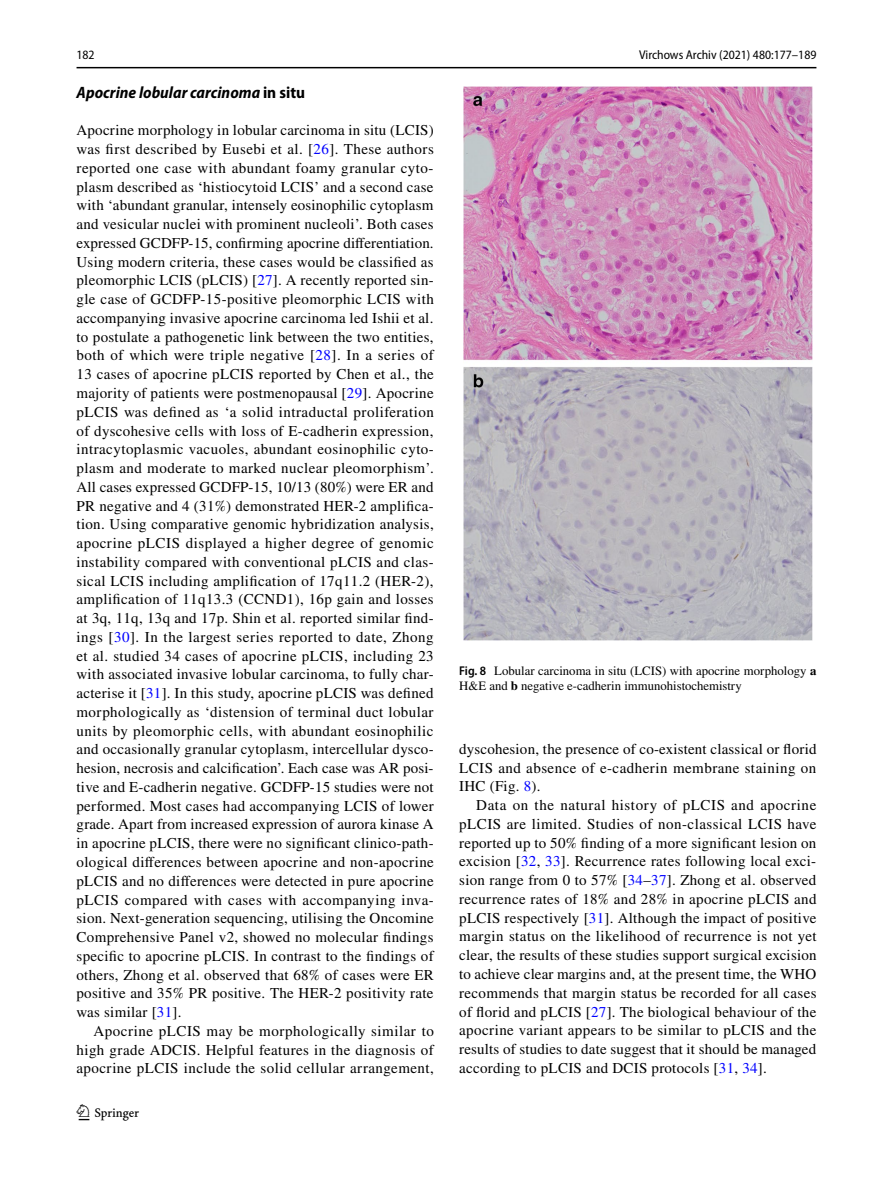
<style>
.page{position:relative;width:893px;height:1187px;background:#fff}
.page>*{position:absolute;margin:0;border:0;box-sizing:border-box;transform-origin:0 0}
.t1{font:22.5px "Springnew Regular 2";color:#000}
.t2{font:italic 700 semi-condensed 16.5px "Myriad Pro";color:#000}
.t3{font:15px/18.8px "STIX";letter-spacing:.02em;color:#000;text-align:justify}
.t4{font:12.75px/15px "STIX";color:#000}
.t5{font:semi-condensed 12.75px "Myriad Pro";color:#000}
.s1{font-style:normal}
.s2{color:#00f}
.s3{font-family:"Myriad Pro";font-weight:600;font-stretch:semi-condensed}
.s4{font-weight:700}
</style>
<div class="page">
<hr style="left:77px;top:67px;width:739px;height:1px;background:#000">
<div style="left:459px;top:87px;width:357px;height:553px;background:linear-gradient(to bottom,#fff,#fff)"></div>
<img style="left:463px;top:87px;width:349px;height:553px">
<p class="t5" style="left:77px;top:48px;width:20px">182</p>
<p class="t5" style="left:639px;top:48px;width:179px">Virchows Archiv (2021) 480:177–189</p>
<p class="t2" style="left:77px;top:82px;width:230px">Apocrine lobular carcinoma <span class="s1">in situ</span></p>
<p class="t3" style="left:77px;top:122px;width:359px">Apocrine morphology in lobular carcinoma in situ (LCIS) was first described by Eusebi et al. [<span class="s2">26</span>]. These authors reported one case with abundant foamy granular cyto&shy;plasm described as ‘histiocytoid LCIS’ and a second case with ‘abundant granular, intensely eosinophilic cytoplasm and vesicular nuclei with prominent nucleoli’. Both cases expressed GCDFP-15, confirming apocrine differentiation.<br>Using modern criteria, these cases would be classified as pleomorphic LCIS (pLCIS) [<span class="s2">27</span>]. A recently reported sin&shy;gle case of GCDFP-15-positive pleomorphic LCIS with accompanying invasive apocrine carcinoma led Ishii et al. to postulate a pathogenetic link between the two entities, both of which were triple negative [<span class="s2">28</span>]. In a series of 13 cases of apocrine pLCIS reported by Chen et al., the majority of patients were postmenopausal [<span class="s2">29</span>]. Apocrine pLCIS was defined as ‘a solid intraductal proliferation of dyscohesive cells with loss of E-cadherin expression, intracytoplasmic vacuoles, abundant eosinophilic cyto&shy;plasm and moderate to marked nuclear pleomorphism’.<br>All cases expressed GCDFP-15, 10/13 (80%) were ER and PR negative and 4 (31%) demonstrated HER-2 amplifica&shy;tion. Using comparative genomic hybridization analysis, apocrine pLCIS displayed a higher degree of genomic instability compared with conventional pLCIS and clas&shy;sical LCIS including amplification of 17q11.2 (HER-2), amplification of 11q13.3 (CCND1), 16p gain and losses at 3q, 11q, 13q and 17p. Shin et al. reported similar find&shy;ings [<span class="s2">30</span>]. In the largest series reported to date, Zhong et al. studied 34 cases of apocrine pLCIS, including 23 with associated invasive lobular carcinoma, to fully char&shy;acterise it [<span class="s2">31</span>]. In this study, apocrine pLCIS was defined morphologically as ‘distension of terminal duct lobular units by pleomorphic cells, with abundant eosinophilic and occasionally granular cytoplasm, intercellular dysco&shy;hesion, necrosis and calcification’. Each case was AR posi&shy;tive and E-cadherin negative. GCDFP-15 studies were not performed. Most cases had accompanying LCIS of lower grade. Apart from increased expression of aurora kinase A in apocrine pLCIS, there were no significant clinico-path&shy;ological differences between apocrine and non-apocrine pLCIS and no differences were detected in pure apocrine pLCIS compared with cases with accompanying inva&shy;sion. Next-generation sequencing, utilising the Oncomine Comprehensive Panel v2, showed no molecular findings specific to apocrine pLCIS. In contrast to the findings of others, Zhong et al. observed that 68% of cases were ER positive and 35% PR positive. The HER-2 positivity rate was similar [<span class="s2">31</span>].</p>
<p class="t3" style="left:77px;top:1022px;width:359px;text-indent:17px">Apocrine pLCIS may be morphologically similar to high grade ADCIS. Helpful features in the diagnosis of apocrine pLCIS include the solid cellular arrangement,</p>
<h1 class="t1" style="left:79px;top:1104px;width:62px">1 3</h1>
<p class="t4" style="left:459px;top:664px;width:359px"><span class="s3">Fig. 8</span> Lobular carcinoma in situ (LCIS) with apocrine morphology <span class="s4">a<br></span>H&amp;E and <span class="s4">b</span> negative e-cadherin immunohistochemistry</p>
<p class="t3" style="left:459px;top:740px;width:359px">dyscohesion, the presence of co-existent classical or florid LCIS and absence of e-cadherin membrane staining on IHC (Fig. <span class="s2">8</span>).</p>
<p class="t3" style="left:459px;top:796px;width:359px;text-indent:17px">Data on the natural history of pLCIS and apocrine pLCIS are limited. Studies of non-classical LCIS have reported up to 50% finding of a more significant lesion on excision [<span class="s2">32</span>, <span class="s2">33</span>]. Recurrence rates following local exci&shy;sion range from 0 to 57% [<span class="s2">34</span>–<span class="s2">37</span>]. Zhong et al. observed recurrence rates of 18% and 28% in apocrine pLCIS and pLCIS respectively [<span class="s2">31</span>]. Although the impact of positive margin status on the likelihood of recurrence is not yet clear, the results of these studies support surgical excision to achieve clear margins and, at the present time, the WHO recommends that margin status be recorded for all cases of florid and pLCIS [<span class="s2">27</span>]. The biological behaviour of the apocrine variant appears to be similar to pLCIS and the results of studies to date suggest that it should be managed according to pLCIS and DCIS protocols [<span class="s2">31</span>, <span class="s2">34</span>].</p>
</div>
